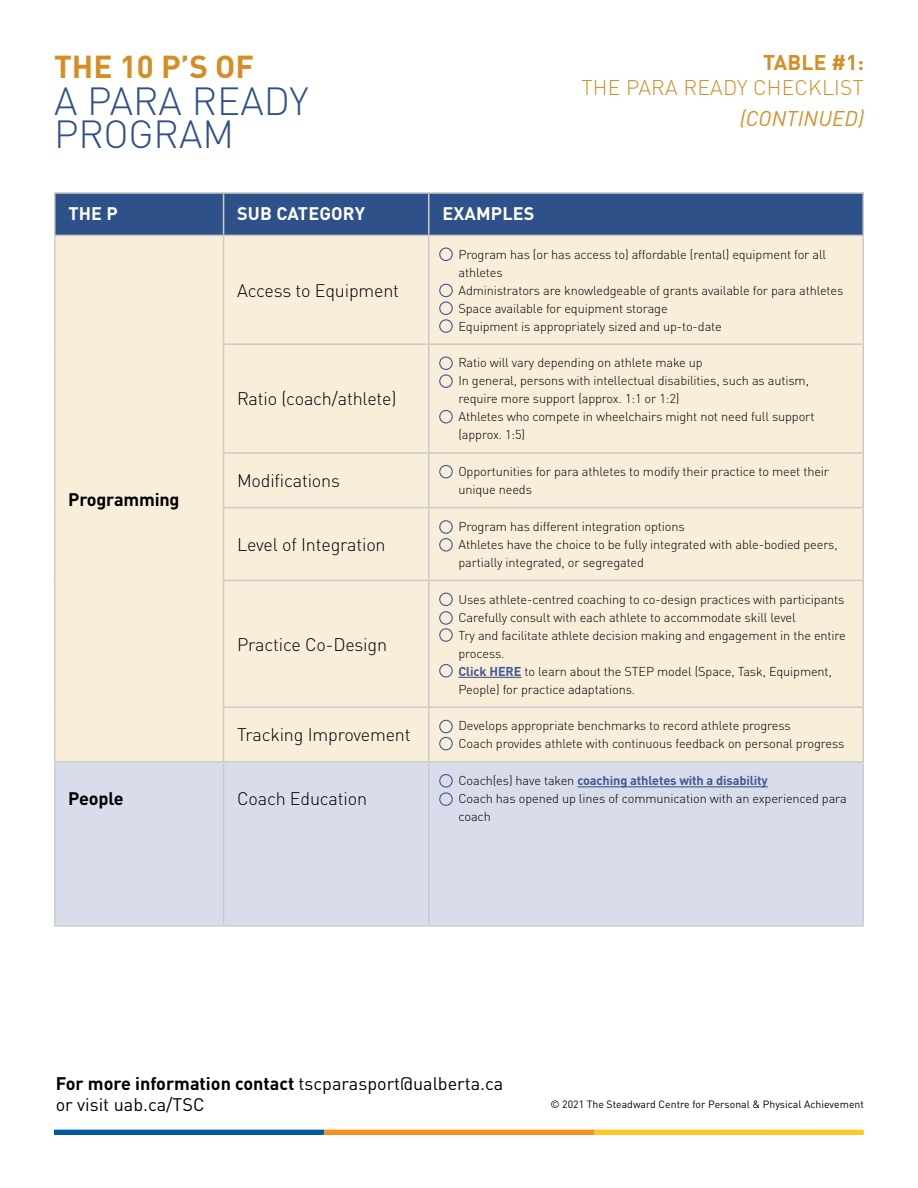
<style>
.page{position:relative;width:918px;height:1188px;background:#fff}
.page>*{position:absolute;margin:0;border:0;box-sizing:border-box;transform-origin:0 0}
.t1{font:300 38.7px/33.2px "DIN Pro";color:#2f5189}
.t2{font:700 31.35px "DIN Pro";color:#d58d24}
.t3{font:300 21px "DIN Pro";letter-spacing:.01em;color:#d58d24}
.t4{font:italic 21px "DIN Pro";letter-spacing:.01em;color:#d58d24}
.t5{font:700 21px "DIN Pro";letter-spacing:.01em;color:#d58d24}
.t6{font:300 18px "DIN Pro";letter-spacing:-.01em;color:#000}
.t7{font:18px/21.6px "DIN Pro";color:#000}
.t8{font:700 18px "DIN Pro";letter-spacing:.01em;color:#fff}
.t9{font:700 18px "DIN Pro";letter-spacing:-.01em;color:#000}
.t10{font:300 12.75px/18px "DIN Pro";letter-spacing:-.01em;color:#000}
.t11{font:10.5px "DIN Pro";color:#000}
.s1{font-weight:700;color:#465792}
.s2{font-weight:700}
</style>
<div class="page">
<svg style="left:54px;top:1130px;width:810px;height:5px;background:#a6904a"></svg>
<div style="left:56px;top:194px;width:806px;height:41px;background:#2f5189"></div>
<div style="left:56px;top:236px;width:806px;height:525px;background:#f9eeda"></div>
<div style="left:55px;top:763px;width:808px;height:162px;background:#d9dcea"></div>
<hr style="left:54px;top:192px;width:170px;height:2px;background:#cbcbcb">
<hr style="left:54px;top:194px;width:2px;height:41px;background:#cbcbcb">
<hr style="left:224px;top:192px;width:205px;height:2px;background:#cbcbcb">
<hr style="left:223px;top:194px;width:1px;height:41px;background:#cbcbcb">
<hr style="left:429px;top:192px;width:435px;height:2px;background:#cbcbcb">
<hr style="left:428px;top:194px;width:2px;height:41px;background:#cbcbcb">
<hr style="left:862px;top:194px;width:2px;height:41px;background:#cbcbcb">
<hr style="left:54px;top:235px;width:170px;height:1px;background:#cbcbcb">
<hr style="left:54px;top:236px;width:2px;height:108px;background:#cbcbcb">
<hr style="left:224px;top:235px;width:205px;height:1px;background:#cbcbcb">
<hr style="left:223px;top:236px;width:1px;height:107px;background:#cbcbcb">
<hr style="left:429px;top:235px;width:435px;height:1px;background:#cbcbcb">
<hr style="left:428px;top:236px;width:2px;height:107px;background:#cbcbcb">
<hr style="left:862px;top:236px;width:2px;height:107px;background:#cbcbcb">
<hr style="left:54px;top:344px;width:2px;height:109px;background:#cbcbcb">
<hr style="left:223px;top:343px;width:206px;height:2px;background:#cbcbcb">
<hr style="left:223px;top:345px;width:1px;height:107px;background:#cbcbcb">
<hr style="left:429px;top:343px;width:435px;height:2px;background:#cbcbcb">
<hr style="left:428px;top:345px;width:2px;height:107px;background:#cbcbcb">
<hr style="left:862px;top:345px;width:2px;height:107px;background:#cbcbcb">
<hr style="left:54px;top:453px;width:2px;height:55px;background:#cbcbcb">
<hr style="left:223px;top:452px;width:206px;height:2px;background:#cbcbcb">
<hr style="left:223px;top:454px;width:1px;height:53px;background:#cbcbcb">
<hr style="left:429px;top:452px;width:435px;height:2px;background:#cbcbcb">
<hr style="left:428px;top:454px;width:2px;height:53px;background:#cbcbcb">
<hr style="left:862px;top:454px;width:2px;height:53px;background:#cbcbcb">
<hr style="left:54px;top:508px;width:2px;height:72px;background:#cbcbcb">
<hr style="left:223px;top:507px;width:206px;height:1px;background:#cbcbcb">
<hr style="left:223px;top:508px;width:1px;height:72px;background:#cbcbcb">
<hr style="left:429px;top:507px;width:435px;height:1px;background:#cbcbcb">
<hr style="left:428px;top:508px;width:2px;height:72px;background:#cbcbcb">
<hr style="left:862px;top:508px;width:2px;height:72px;background:#cbcbcb">
<hr style="left:54px;top:580px;width:2px;height:127px;background:#cbcbcb">
<hr style="left:223px;top:580px;width:206px;height:1px;background:#cbcbcb">
<hr style="left:223px;top:581px;width:1px;height:125px;background:#cbcbcb">
<hr style="left:429px;top:580px;width:435px;height:1px;background:#cbcbcb">
<hr style="left:428px;top:581px;width:2px;height:125px;background:#cbcbcb">
<hr style="left:862px;top:581px;width:2px;height:125px;background:#cbcbcb">
<hr style="left:54px;top:707px;width:2px;height:54px;background:#cbcbcb">
<hr style="left:223px;top:706px;width:206px;height:2px;background:#cbcbcb">
<hr style="left:223px;top:708px;width:1px;height:53px;background:#cbcbcb">
<hr style="left:429px;top:706px;width:435px;height:2px;background:#cbcbcb">
<hr style="left:428px;top:708px;width:2px;height:53px;background:#cbcbcb">
<hr style="left:862px;top:708px;width:2px;height:53px;background:#cbcbcb">
<hr style="left:54px;top:761px;width:170px;height:2px;background:#cbcbcb">
<hr style="left:54px;top:764px;width:2px;height:160px;background:#cbcbcb">
<hr style="left:224px;top:761px;width:205px;height:2px;background:#cbcbcb">
<hr style="left:222px;top:764px;width:3px;height:160px;background:#cbcbcb">
<hr style="left:429px;top:761px;width:435px;height:2px;background:#cbcbcb">
<hr style="left:428px;top:764px;width:2px;height:160px;background:#cbcbcb">
<hr style="left:862px;top:764px;width:2px;height:160px;background:#cbcbcb">
<hr style="left:54px;top:925px;width:170px;height:2px;background:#cbcbcb">
<hr style="left:224px;top:925px;width:205px;height:2px;background:#cbcbcb">
<hr style="left:429px;top:925px;width:435px;height:2px;background:#cbcbcb">
<hr style="left:458px;top:677px;width:63px;height:1px;background:#465792">
<hr style="left:577px;top:786px;width:191px;height:1px;background:#465792">
<div style="left:439px;top:248px;width:14px;height:13px;border:1px solid #465792;border-radius:50%"></div>
<div style="left:439px;top:284px;width:14px;height:13px;border:1px solid #465792;border-radius:50%"></div>
<div style="left:439px;top:302px;width:14px;height:13px;border:1px solid #465792;border-radius:50%"></div>
<div style="left:439px;top:319px;width:14px;height:14px;border:1px solid #465792;border-radius:50%"></div>
<div style="left:439px;top:356px;width:14px;height:14px;border:1px solid #465792;border-radius:50%"></div>
<div style="left:439px;top:374px;width:14px;height:14px;border:1px solid #465792;border-radius:50%"></div>
<div style="left:439px;top:410px;width:14px;height:13px;border:1px solid #465792;border-radius:50%"></div>
<div style="left:439px;top:465px;width:14px;height:13px;border:1px solid #465792;border-radius:50%"></div>
<div style="left:439px;top:520px;width:14px;height:14px;border:1px solid #465792;border-radius:50%"></div>
<div style="left:439px;top:538px;width:14px;height:14px;border:1px solid #465792;border-radius:50%"></div>
<div style="left:439px;top:593px;width:14px;height:13px;border:1px solid #465792;border-radius:50%"></div>
<div style="left:439px;top:611px;width:14px;height:14px;border:1px solid #465792;border-radius:50%"></div>
<div style="left:439px;top:628px;width:14px;height:14px;border:1px solid #465792;border-radius:50%"></div>
<div style="left:439px;top:664px;width:14px;height:14px;border:1px solid #465792;border-radius:50%"></div>
<div style="left:439px;top:720px;width:14px;height:13px;border:1px solid #465792;border-radius:50%"></div>
<div style="left:439px;top:737px;width:14px;height:13px;border:1px solid #465792;border-radius:50%"></div>
<div style="left:439px;top:774px;width:14px;height:14px;border:1px solid #465792;border-radius:50%"></div>
<div style="left:439px;top:792px;width:14px;height:14px;border:1px solid #465792;border-radius:50%"></div>
<h2 class="t2" style="left:54px;top:41px;width:201px">THE 10 P’S OF</h2>
<h1 class="t1" style="left:54px;top:81px;width:256px">A PARA READY<br>PROGRAM</h1>
<h3 class="t8" style="left:68px;top:199px;width:51px">THE P</h3>
<h3 class="t8" style="left:237px;top:199px;width:129px">SUB CATEGORY</h3>
<h3 class="t8" style="left:442px;top:199px;width:94px">EXAMPLES</h3>
<h3 class="t5" style="left:763px;top:45px;width:102px">TABLE #1:</h3>
<h3 class="t3" style="left:581px;top:71px;width:284px">THE PARA READY CHECKLIST</h3>
<h3 class="t4" style="left:740px;top:102px;width:126px">(CONTINUED)</h3>
<h3 class="t9" style="left:68px;top:484px;width:113px">Programming</h3>
<h3 class="t6" style="left:237px;top:276px;width:164px">Access to Equipment</h3>
<h3 class="t6" style="left:237px;top:385px;width:161px">Ratio (coach/athlete)</h3>
<p class="t10" style="left:458px;top:244px;width:386px">Program has (or has access to) affordable (rental) equipment for all athletes<br>Administrators are knowledgeable of grants available for para athletes Space available for equipment storage<br>Equipment is appropriately sized and up-to-date</p>
<p class="t10" style="left:458px;top:353px;width:358px">Ratio will vary depending on athlete make up<br>In general, persons with intellectual disabilities, such as autism, require more support (approx. 1:1 or 1:2)<br>Athletes who compete in wheelchairs might not need full support (approx. 1:5)</p>
<h3 class="t6" style="left:237px;top:467px;width:104px">Modifications</h3>
<p class="t10" style="left:458px;top:461px;width:372px">Opportunities for para athletes to modify their practice to meet their unique needs</p>
<h3 class="t6" style="left:237px;top:531px;width:150px">Level of Integration</h3>
<h3 class="t6" style="left:237px;top:630px;width:152px">Practice Co-Design</h3>
<p class="t10" style="left:458px;top:516px;width:381px">Program has different integration options<br>Athletes have the choice to be fully integrated with able-bodied peers, partially integrated, or segregated</p>
<p class="t10" style="left:458px;top:589px;width:389px">Uses athlete-centred coaching to co-design practices with participants Carefully consult with each athlete to accommodate skill level<br>Try and facilitate athlete decision making and engagement in the entire process.<br><span class="s1">Click HERE</span> to learn about the STEP model (Space, Task, Equipment, People) for practice adaptations.</p>
<h3 class="t6" style="left:237px;top:721px;width:175px">Tracking Improvement</h3>
<p class="t10" style="left:458px;top:716px;width:387px">Develops appropriate benchmarks to record athlete progress<br>Coach provides athlete with continuous feedback on personal progress</p>
<h3 class="t9" style="left:68px;top:784px;width:57px">People</h3>
<h3 class="t6" style="left:237px;top:785px;width:132px">Coach Education</h3>
<p class="t10" style="left:458px;top:770px;width:390px">Coach(es) have taken <span class="s1">coaching athletes with a disability<br></span>Coach has opened up lines of communication with an experienced para coach</p>
<h3 class="t7" style="left:56px;top:1071px;width:449px"><span class="s2">For more information contact</span> tscparasport@ualberta.ca or visit uab.ca/TSC</h3>
<p class="t11" style="left:550px;top:1096px;width:315px">© 2021 The Steadward Centre for Personal &amp; Physical Achievement</p>
</div>
